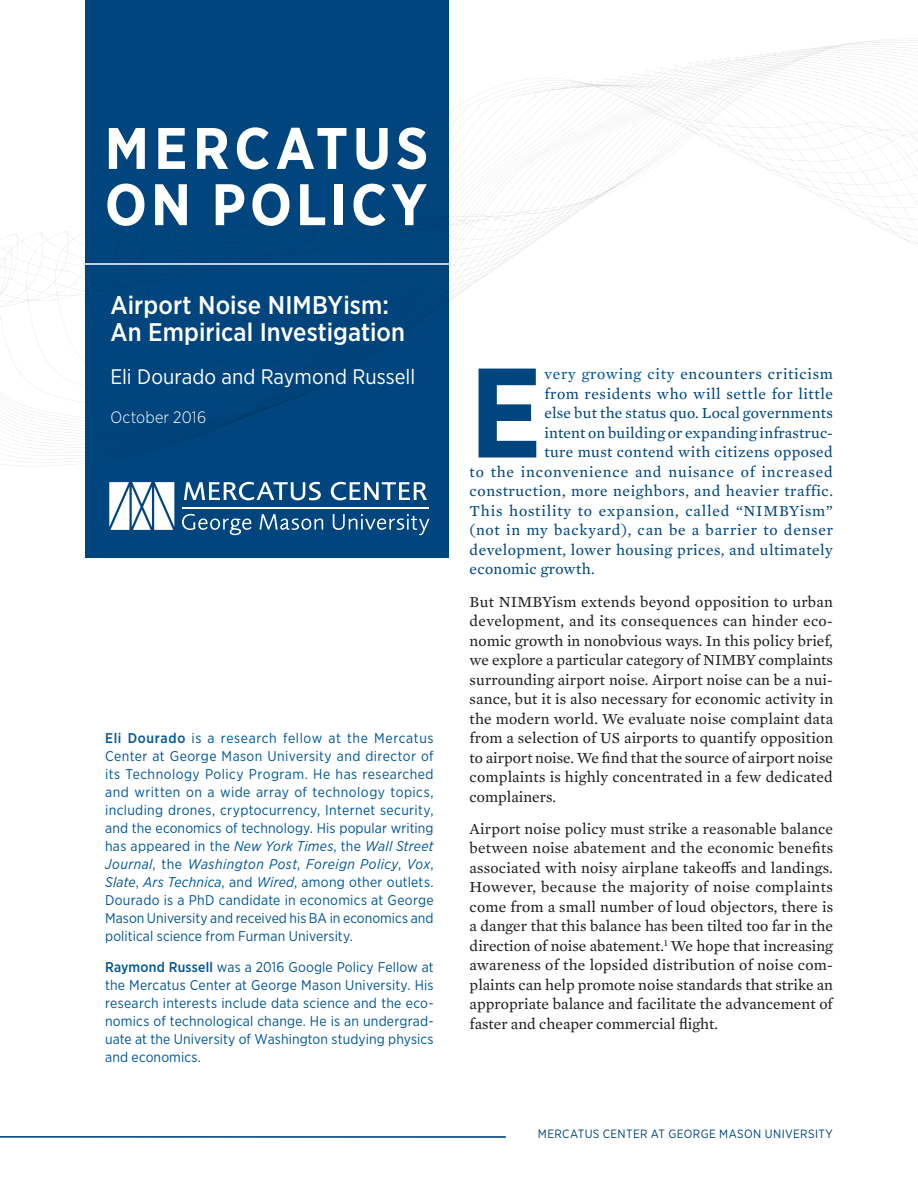
<style>
.page{position:relative;width:918px;height:1188px;background:#fff}
.page>*{position:absolute;margin:0;border:0;box-sizing:border-box;transform-origin:0 0}
.t1{font:700 127.05px "Gotham Narrow";color:#00457d}
.t2{font:700 58.5px/56.2px "Gotham Narrow";letter-spacing:.07em;color:#fff}
.t3{font:500 25.5px/27px "Gotham Narrow";letter-spacing:.005em;color:#fff}
.t4{font:21px "Gotham Narrow";color:#fff}
.t5{font:300 16.5px "Gotham Narrow";letter-spacing:.015em;color:#fff}
.t6{font:15.6px/19.5px "Mercury Text G2";letter-spacing:.005em;color:#231f20;text-align:justify}
.t7{font:15.6px "Mercury Text G2";letter-spacing:.04em;color:#00457d}
.t8{font:15.6px "Mercury Text G2";letter-spacing:.01em;color:#00457d}
.t9{font:15.6px "Mercury Text G2";letter-spacing:.015em;color:#00457d}
.t10{font:15.6px "Mercury Text G2";letter-spacing:.02em;color:#00457d}
.t11{font:14.1px/18px "Gotham Narrow";letter-spacing:.005em;color:#005595;text-align:justify}
.t12{font:12px "Gotham Narrow";letter-spacing:.03em;color:#00457d}
.s1{font-weight:500}
.s2{font-style:italic}
.s3{color:#005595}
</style>
<div class="page">
<hr style="left:0;top:1137px;width:506px;height:1px;background:#00457d">
<hr style="left:0;top:1136px;width:506px;height:1px;background:#00457d">
<svg style="left:0;top:78px;width:918px;height:389px"></svg>
<div style="left:85px;top:0;width:363px;height:558px;background:#00457d"></div>
<svg style="left:184px;top:482px;width:137px;height:18px"></svg>
<svg style="left:331px;top:482px;width:96px;height:18px"></svg>
<svg style="left:182px;top:514px;width:70px;height:21px"></svg>
<svg style="left:259px;top:514px;width:64px;height:16px"></svg>
<svg style="left:333px;top:514px;width:97px;height:21px"></svg>
<hr style="left:182px;top:507px;width:247px;height:2px;background:#fff">
<svg style="left:109px;top:482px;width:65px;height:48px;background:#c7d6e2"></svg>
<hr style="left:81px;top:263px;width:369px;height:2px;background:#fff">
<h2 class="t2" style="left:105px;top:120px;width:325px">MERCATUS<br>ON POLICY</h2>
<h3 class="t3" style="left:111px;top:291px;width:296px">Airport Noise NIMBYism:<br>An Empirical Investigation</h3>
<h3 class="t4" style="left:111px;top:363px;width:306px">Eli Dourado and Raymond Russell</h3>
<p class="t5" style="left:111px;top:408px;width:97px">October 2016</p>
<p class="t11" style="left:105px;top:729px;width:330px"><span class="s1">Eli Dourado</span> is a research fellow at the Mercatus Center at George Mason University and director of its Technology Policy Program. He has researched and written on a wide array of technology topics, including drones, cryptocurrency, Internet security, and the economics of technology. His popular writing has appeared in the <span class="s2">New York Times</span>, the <span class="s2">Wall Street Journal</span>, the <span class="s2">Washington Post</span>, <span class="s2">Foreign Policy</span>, <span class="s2">Vox</span>, <span class="s2">Slate</span>, <span class="s2">Ars Technica</span>, and <span class="s2">Wired</span>, among other outlets.<br>Dourado is a PhD candidate in economics at George Mason University and received his BA in economics and political science from Furman University.</p>
<p class="t11" style="left:105px;top:958px;width:330px"><span class="s1">Raymond Russell</span> was a 2016 Google Policy Fellow at the Mercatus Center at George Mason University. His research interests include data science and the eco&shy;nomics of technological change. He is an undergrad&shy;uate at the University of Washington studying physics and economics.</p>
<h1 class="t1" style="left:470px;top:331px;width:74px">E</h1>
<p class="t7" style="left:544px;top:363px;width:290px"><span class="s3">very growing city</span> encounters criticism</p>
<p class="t7" style="left:544px;top:383px;width:290px">from residents who will settle for little</p>
<p class="t9" style="left:544px;top:402px;width:290px">else but the status quo. Local governments</p>
<p class="t8" style="left:544px;top:422px;width:290px">intent on building or expanding infrastruc-</p>
<p class="t7" style="left:544px;top:441px;width:290px">ture must contend with citizens opposed</p>
<p class="t7" style="left:470px;top:461px;width:365px">to the inconvenience and nuisance of increased</p>
<p class="t7" style="left:470px;top:480px;width:365px">construction, more neighbors, and heavier traffic.</p>
<p class="t7" style="left:470px;top:500px;width:365px">This hostility to expansion, called “NIMBYism”</p>
<p class="t7" style="left:470px;top:519px;width:365px">(not in my backyard), can be a barrier to denser</p>
<p class="t7" style="left:470px;top:539px;width:365px">development, lower housing prices, and ultimately</p>
<p class="t10" style="left:470px;top:558px;width:127px">economic growth.</p>
<p class="t6" style="left:470px;top:591px;width:365px">But NIMBYism extends beyond opposition to urban development, and its consequences can hinder eco&shy;nomic growth in nonobvious ways. In this policy brief, we explore a particular category of NIMBY complaints surrounding airport noise. Airport noise can be a nui&shy;sance, but it is also necessary for economic activity in the modern world. We evaluate noise complaint data from a selection of US airports to quantify opposition to airport noise. We find that the source of airport noise complaints is highly concentrated in a few dedicated complainers.</p>
<p class="t6" style="left:470px;top:818px;width:365px">Airport noise policy must strike a reasonable balance between noise abatement and the economic benefits associated with noisy airplane takeoffs and landings.<br>However, because the majority of noise complaints come from a small number of loud objectors, there is a danger that this balance has been tilted too far in the direction of noise abatement.<sup>1</sup> We hope that increasing awareness of the lopsided distribution of noise com&shy;plaints can help promote noise standards that strike an appropriate balance and facilitate the advancement of faster and cheaper commercial flight.</p>
<p class="t12" style="left:538px;top:1126px;width:297px">MERCATUS CENTER AT GEORGE MASON UNIVERSITY</p>
</div>
